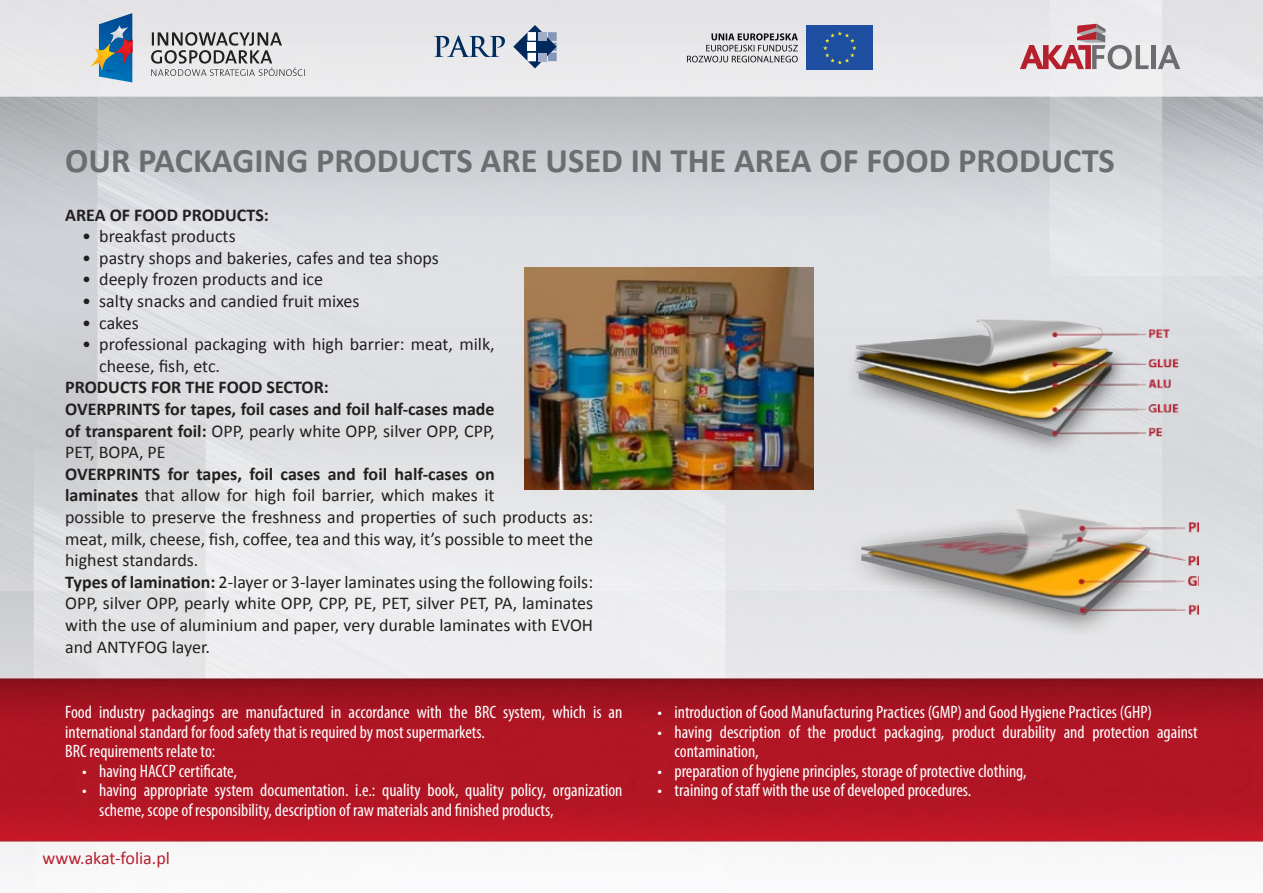
<style>
.page{position:relative;width:1263px;height:893px;background:#fff}
.page>*{position:absolute;margin:0;border:0;box-sizing:border-box;transform-origin:0 0}
.t1{font:700 34.5px "Calibri";color:#6c6d70}
.t2{font:18px/21.6px "Calibri";color:#231f20}
.t3{font:condensed 18px/19.5px "Myriad Pro";color:#fff}
.t4{font:700 18px/21.6px "Calibri";color:#231f20}
.t5{font:18px "Calibri";color:#b61f2d}
.s1{font-weight:400}
.s2{font-weight:700}
</style>
<div class="page">
<img style="left:0;top:0;width:1263px;height:865px">
<svg style="left:513px;top:25px;width:44px;height:43px;background:#94a3b9"></svg>
<svg style="left:434px;top:35px;width:71px;height:22px;background:#9baabb"></svg>
<svg style="left:151px;top:32px;width:154px;height:44px;background:#bab9bb"></svg>
<svg style="left:90px;top:13px;width:42px;height:69px;background:#6b8da9"></svg>
<svg style="left:687px;top:33px;width:111px;height:29px;background:#b7b7b9"></svg>
<div style="left:807px;top:26px;width:66px;height:44px;background:#1e4ea0"></div>
<svg style="left:823px;top:31px;width:33px;height:34px"></svg>
<hr style="left:1151px;top:45px;width:4px;height:24px;background:#6c6d70">
<svg style="left:1158px;top:45px;width:22px;height:24px"></svg>
<svg style="left:1020px;top:24px;width:128px;height:45px;background:#cfb0b5"></svg>
<img style="left:524px;top:268px;width:290px;height:222px">
<img style="left:844px;top:285px;width:354px;height:174px">
<img style="left:844px;top:461px;width:354px;height:175px">
<h1 class="t1" style="left:65px;top:140px;width:1051px">OUR PACKAGING PRODUCTS ARE USED IN THE AREA OF FOOD PRODUCTS</h1>
<p class="t4" style="left:65px;top:203px;width:205px">AREA OF FOOD PRODUCTS:</p>
<p class="t2" style="left:82px;top:225px;width:155px">• breakfast products</p>
<p class="t2" style="left:82px;top:246px;width:358px">• pastry shops and bakeries, cafes and tea shops</p>
<p class="t2" style="left:82px;top:268px;width:242px">• deeply frozen products and ice</p>
<p class="t2" style="left:82px;top:289px;width:279px">• salty snacks and candied fruit mixes</p>
<p class="t2" style="left:82px;top:311px;width:58px">• cakes</p>
<p class="t2" style="left:99px;top:333px;width:397px;text-indent:-17px">• professional packaging with high barrier: meat, milk, cheese, fish, etc.</p>
<p class="t4" style="left:65px;top:376px;width:431px">PRODUCTS FOR THE FOOD SECTOR:<br>OVERPRINTS for tapes, foil cases and foil half-cases made of transparent foil: <span class="s1">OPP, pearly white OPP, silver OPP, CPP, PET, BOPA, PE</span></p>
<p class="t2" style="left:65px;top:462px;width:529px"><span class="s2">OVERPRINTS for tapes, foil cases and foil half-cases on<br>laminates</span> that allow for high foil barrier, which makes it<br>possible to preserve the freshness and properties of such products as: meat, milk, cheese, fish, coffee, tea and this way, it’s possible to meet the highest standards.<br><span class="s2">Types of lamination:</span> 2-layer or 3-layer laminates using the following foils:<br>OPP, silver OPP, pearly white OPP, CPP, PE, PET, silver PET, PA, laminates with the use of aluminium and paper, very durable laminates with EVOH and ANTYFOG layer.</p>
<p class="t3" style="left:65px;top:702px;width:559px">Food industry packagings are manufactured in accordance with the BRC system, which is an international standard for food safety that is required by most supermarkets.<br>BRC requirements relate to:</p>
<p class="t3" style="left:82px;top:761px;width:156px">• having HACCP certificate,</p>
<p class="t3" style="left:99px;top:780px;width:525px;text-indent:-17px">• having appropriate system documentation. i.e.: quality book, quality policy, organization scheme, scope of responsibility, description of raw materials and finished products,</p>
<p class="t5" style="left:43px;top:847px;width:129px">www.akat-folia.pl</p>
<p class="t3" style="left:657px;top:702px;width:496px">• introduction of Good Manufacturing Practices (GMP) and Good Hygiene Practices (GHP)</p>
<p class="t3" style="left:674px;top:722px;width:525px;text-indent:-17px">• having description of the product packaging, product durability and protection against contamination,</p>
<p class="t3" style="left:657px;top:761px;width:371px">• preparation of hygiene principles, storage of protective clothing,</p>
<p class="t3" style="left:657px;top:780px;width:315px">• training of staff with the use of developed procedures.</p>
</div>
